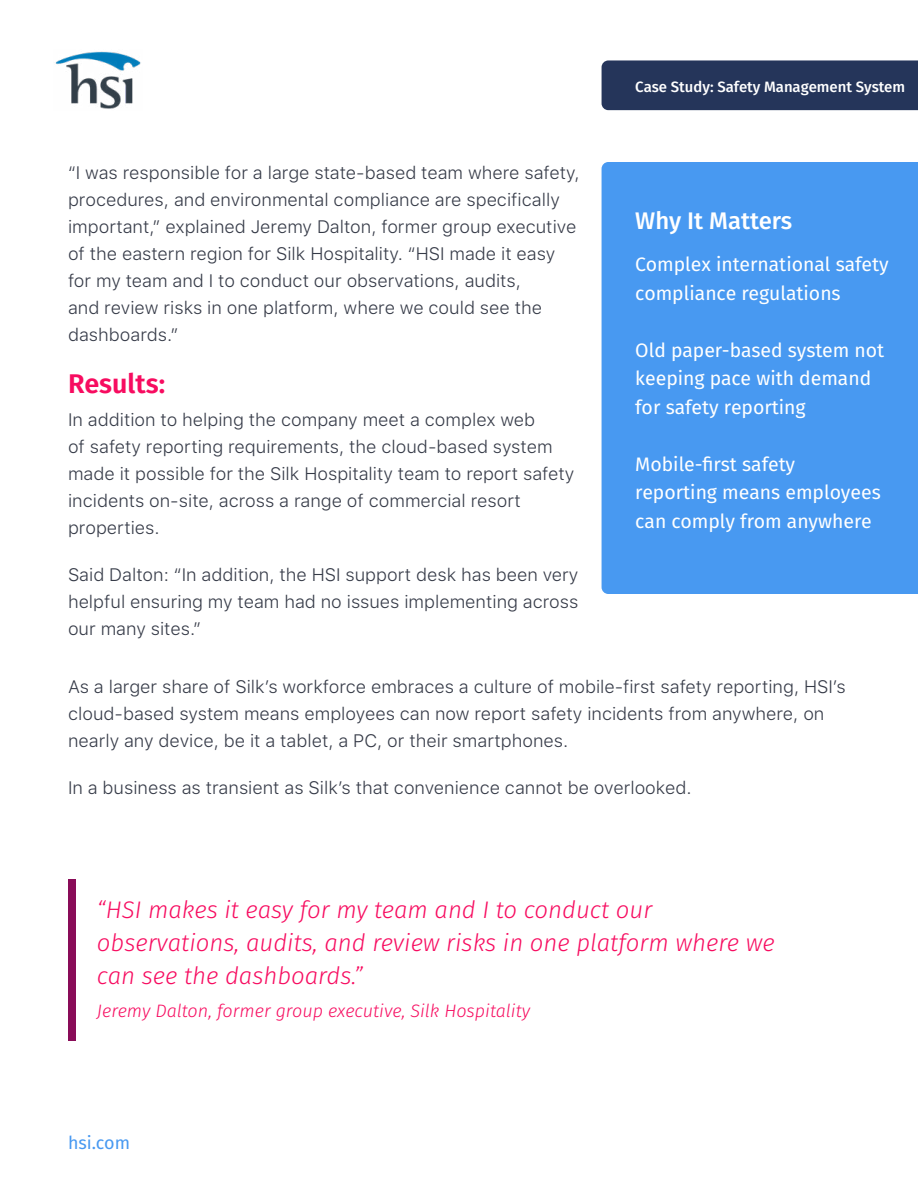
<style>
.page{position:relative;width:918px;height:1188px;background:#fff}
.page>*{position:absolute;margin:0;border:0;box-sizing:border-box;transform-origin:0 0}
.t1{font:600 27px "Fira Sans";color:#f70c60}
.t2{font:italic 300 24px/33px "Fira Sans";color:#f70c60}
.t3{font:500 24px "Fira Sans";color:#fff}
.t4{font:19.5px/28.5px "Fira Sans";color:#fff}
.t5{font:300 18px/27px "SF Pro Text";color:#363b48}
.t6{font:italic 300 18px "Fira Sans";color:#f70c60}
.t7{font:18px "Fira Sans";color:#4899f1}
.t8{font:500 15px "Fira Sans";color:#fff}
</style>
<div class="page">
<img style="left:55px;top:51px;width:86px;height:58px">
<div style="left:602px;top:60px;width:316px;height:50px;background:#25355a"></div>
<div style="left:602px;top:162px;width:316px;height:432px;background:#4899f1"></div>
<div style="left:68px;top:879px;width:8px;height:162px;background:#890c58"></div>
<p class="t5" style="left:68px;top:159px;width:513px">“I was responsible for a large state-based team where safety, procedures, and environmental compliance are specifically important,” explained Jeremy Dalton, former group executive of the eastern region for Silk Hospitality. “HSI made it easy for my team and I to conduct our observations, audits,<br>and review risks in one platform, where we could see the dashboards.”</p>
<h1 class="t1" style="left:68px;top:361px;width:99px">Results:</h1>
<p class="t5" style="left:68px;top:406px;width:508px">In addition to helping the company meet a complex web<br>of safety reporting requirements, the cloud-based system made it possible for the Silk Hospitality team to report safety incidents on-site, across a range of commercial resort properties.</p>
<p class="t5" style="left:68px;top:561px;width:512px;text-align:justify">Said Dalton: “In addition, the HSI support desk has been very helpful ensuring my team had no issues implementing across our many sites.”</p>
<p class="t8" style="left:635px;top:75px;width:271px">Case Study: Safety Management System</p>
<h2 class="t3" style="left:635px;top:202px;width:159px">Why It Matters</h2>
<p class="t4" style="left:635px;top:250px;width:255px">Complex international safety compliance regulations</p>
<p class="t4" style="left:635px;top:335px;width:250px">Old paper-based system not keeping pace with demand for safety reporting</p>
<p class="t4" style="left:635px;top:449px;width:247px">Mobile-first safety reporting means employees can comply from anywhere</p>
<p class="t5" style="left:68px;top:673px;width:779px">As a larger share of Silk’s workforce embraces a culture of mobile-first safety reporting, HSI’s cloud-based system means employees can now report safety incidents from anywhere, on nearly any device, be it a tablet, a PC, or their smartphones.</p>
<p class="t5" style="left:68px;top:774px;width:625px">In a business as transient as Silk’s that convenience cannot be overlooked.</p>
<h2 class="t2" style="left:97px;top:893px;width:679px">“HSI makes it easy for my team and I to conduct our observations, audits, and review risks in one platform where we can see the dashboards.”</h2>
<p class="t6" style="left:97px;top:998px;width:435px">Jeremy Dalton, former group executive, Silk Hospitality</p>
<p class="t7" style="left:68px;top:1129px;width:64px">hsi.com</p>
</div>
